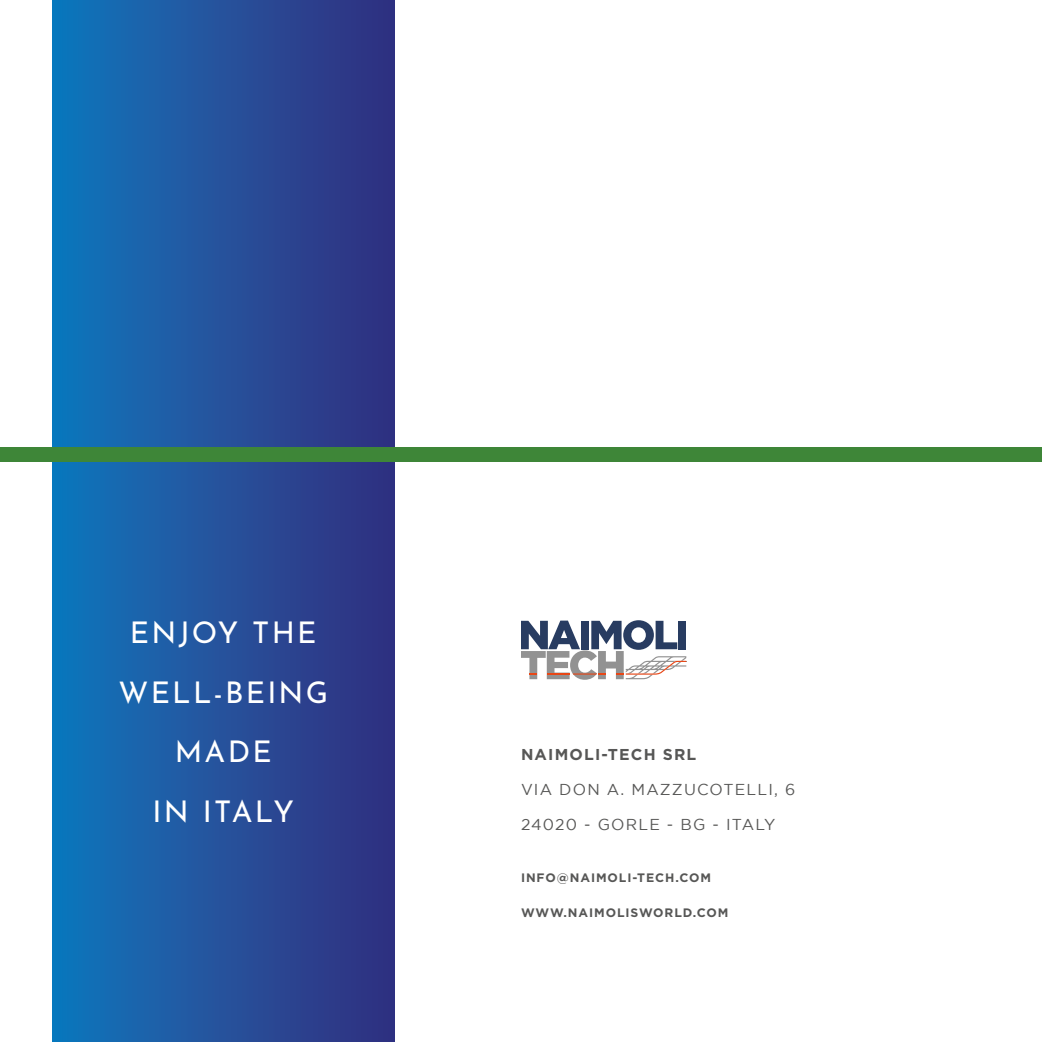
<style>
.page{position:relative;width:1042px;height:1042px;background:#fff}
.page>*{position:absolute;margin:0;border:0;box-sizing:border-box;transform-origin:0 0}
.t1{font:29.75px/59.5px "Josefin Sans";letter-spacing:.075em;color:#fff;text-align:center}
.t2{font:15.75px "Gotham";letter-spacing:.075em;color:#575756}
.t3{font:700 15.75px "Gotham";letter-spacing:.075em;color:#575756}
.t4{font:700 12.25px "Gotham";letter-spacing:.075em;color:#575756}
</style>
<div class="page">
<div style="left:52px;top:0;width:342px;height:1042px;background:linear-gradient(to right,#1077bc,#342e7e)"></div>
<div style="left:0;top:446px;width:1042px;height:15px;background:#3e8638"></div>
<svg style="left:521px;top:620px;width:165px;height:60px"></svg>
<h1 class="t1" style="left:118px;top:601px;width:211px">ENJOY THE<br>WELL-BEING<br>MADE<br>IN ITALY</h1>
<p class="t3" style="left:521px;top:745px;width:177px">NAIMOLI-TECH SRL</p>
<p class="t2" style="left:521px;top:780px;width:276px">VIA DON A. MAZZUCOTELLI, 6</p>
<p class="t2" style="left:521px;top:815px;width:256px">24020 - GORLE - BG - ITALY</p>
<p class="t4" style="left:521px;top:871px;width:192px">INFO@NAIMOLI-TECH.COM</p>
<p class="t4" style="left:521px;top:906px;width:209px">WWW.NAIMOLISWORLD.COM</p>
</div>
